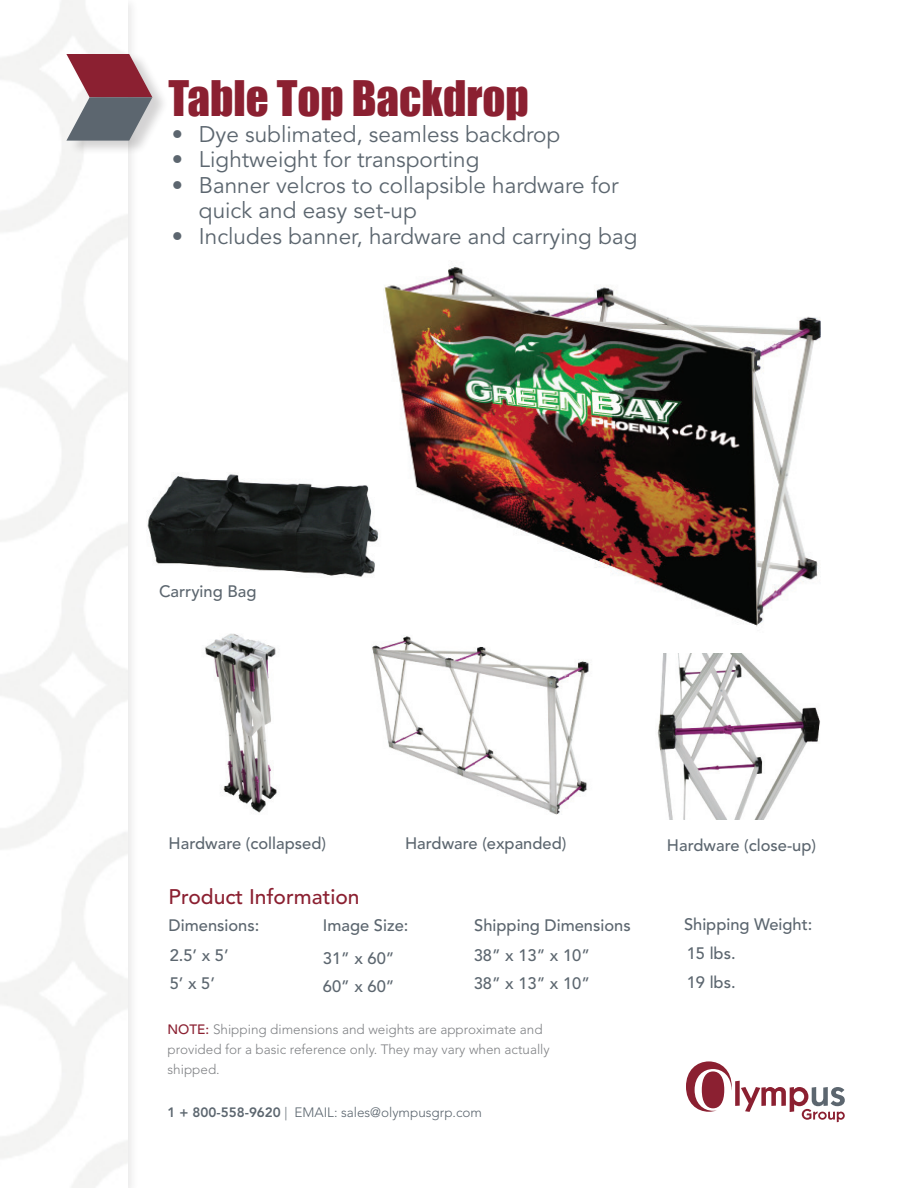
<style>
.page{position:relative;width:918px;height:1188px;background:#fff}
.page>*{position:absolute;margin:0;border:0;box-sizing:border-box;transform-origin:0 0}
.t1{font:45px "Impact";color:#8b2031}
.t2{font:22.5px/25.5px "Avenir LT Std";color:#5c666f}
.t3{font:500 21px "Avenir LT Std";color:#8b2031}
.t4{font:500 16.5px "Avenir LT Std";color:#5c666f}
.t5{font:300 13.5px/19.8px "Avenir LT Std";color:#808285}
.t6{font:300 13.5px "Avenir LT Std";color:#5c666f}
.s1{font-weight:500;color:#8b2031}
.s2{font-weight:800}
</style>
<div class="page">
<div style="left:0;top:0;width:139px;height:1188px;background:#231f20;opacity:.1"></div>
<div style="left:68px;top:52px;width:101px;height:103px;background:#231f20;opacity:.2"></div>
<svg style="left:66px;top:54px;width:86px;height:87px"></svg>
<img style="left:384px;top:261px;width:437px;height:366px">
<img style="left:147px;top:466px;width:241px;height:118px">
<img style="left:205px;top:633px;width:72px;height:180px">
<img style="left:372px;top:635px;width:217px;height:180px">
<img style="left:657px;top:654px;width:163px;height:165px">
<svg style="left:686px;top:1061px;width:159px;height:61px"></svg>
<p class="t1" style="left:169px;top:64px;width:362px">Table Top Backdrop</p>
<p class="t2" style="left:172px;top:122px;width:390px">• Dye sublimated, seamless backdrop</p>
<p class="t2" style="left:172px;top:148px;width:309px">• Lightweight for transporting</p>
<p class="t2" style="left:199px;top:173px;width:421px;text-indent:-27px">• Banner velcros to collapsible hardware for quick and easy set-up</p>
<p class="t2" style="left:172px;top:224px;width:467px">• Includes banner, hardware and carrying bag</p>
<p class="t4" style="left:159px;top:582px;width:99px">Carrying Bag</p>
<p class="t4" style="left:169px;top:834px;width:159px">Hardware (collapsed)</p>
<p class="t4" style="left:405px;top:834px;width:163px">Hardware (expanded)</p>
<p class="t4" style="left:667px;top:836px;width:151px">Hardware (close-up)</p>
<p class="t3" style="left:169px;top:884px;width:193px">Product Information</p>
<p class="t4" style="left:169px;top:916px;width:92px">Dimensions:</p>
<p class="t4" style="left:323px;top:916px;width:87px">Image Size:</p>
<p class="t4" style="left:684px;top:915px;width:130px">Shipping Weight:</p>
<p class="t4" style="left:474px;top:916px;width:158px">Shipping Dimensions</p>
<p class="t4" style="left:474px;top:946px;width:118px">38” x 13” x 10”</p>
<p class="t4" style="left:474px;top:974px;width:118px">38” x 13” x 10”</p>
<p class="t4" style="left:687px;top:944px;width:50px">15 lbs.</p>
<p class="t4" style="left:687px;top:973px;width:50px">19 lbs.</p>
<p class="t4" style="left:170px;top:946px;width:61px">2.5’ x 5’</p>
<p class="t4" style="left:170px;top:974px;width:47px">5’ x 5’</p>
<p class="t4" style="left:323px;top:948px;width:73px">31” x 60”</p>
<p class="t4" style="left:323px;top:977px;width:73px">60” x 60”</p>
<p class="t5" style="left:168px;top:1020px;width:384px"><span class="s1">NOTE:</span> Shipping dimensions and weights are approximate and provided for a basic reference only. They may vary when actually shipped.</p>
<p class="t6" style="left:168px;top:1104px;width:316px"><span class="s2">1 + 800-558-9620</span> | EMAIL: sales@olympusgrp.com</p>
</div>
